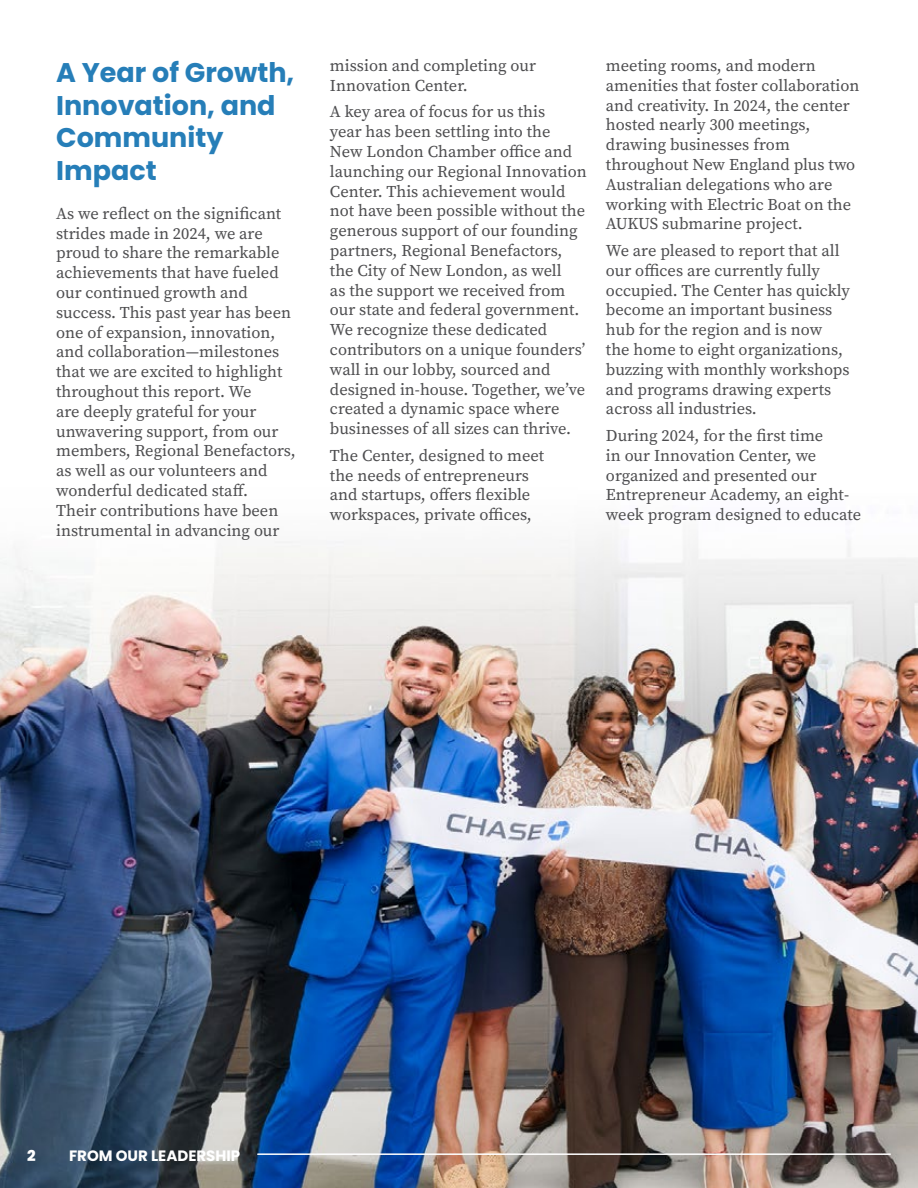
<style>
.page{position:relative;width:918px;height:1188px;background:#fff}
.page>*{position:absolute;margin:0;border:0;box-sizing:border-box;transform-origin:0 0}
.t1{font:700 27px/32.4px "Poppins";color:#267eb8}
.t2{font:16.5px/19.8px "Source Serif Variable";color:#4d4d4f}
.t3{font:700 15px "Poppins";color:#fff}
.t4{font:800 15px "Poppins";color:#fff}
</style>
<div class="page">
<img style="left:0;top:537px;width:918px;height:651px">
<hr style="left:258px;top:1153px;width:632px;height:2px;background:#fff">
<h1 class="t1" style="left:56px;top:57px;width:240px">A Year of Growth,<br>Innovation, and<br>Community<br>Impact</h1>
<p class="t2" style="left:56px;top:203px;width:241px">As we reflect on the significant strides made in 2024, we are proud to share the remarkable achievements that have fueled our continued growth and success. This past year has been one of expansion, innovation, and collaboration—milestones that we are excited to highlight throughout this report. We<br>are deeply grateful for your unwavering support, from our members, Regional Benefactors, as well as our volunteers and wonderful dedicated staff.<br>Their contributions have been instrumental in advancing our</p>
<p class="t2" style="left:330px;top:56px;width:208px">mission and completing our<br>Innovation Center.</p>
<p class="t2" style="left:330px;top:102px;width:258px">A key area of focus for us this<br>year has been settling into the<br>New London Chamber office and launching our Regional Innovation<br>Center. This achievement would not have been possible without the generous support of our founding partners, Regional Benefactors, the City of New London, as well<br>as the support we received from our state and federal government.<br>We recognize these dedicated contributors on a unique founders’ wall in our lobby, sourced and designed in-house. Together, we’ve created a dynamic space where businesses of all sizes can thrive.</p>
<p class="t2" style="left:330px;top:445px;width:216px">The Center, designed to meet the needs of entrepreneurs and startups, offers flexible workspaces, private offices,</p>
<p class="t2" style="left:606px;top:56px;width:255px">meeting rooms, and modern amenities that foster collaboration and creativity. In 2024, the center hosted nearly 300 meetings, drawing businesses from throughout New England plus two<br>Australian delegations who are working with Electric Boat on the<br>AUKUS submarine project.</p>
<p class="t2" style="left:606px;top:241px;width:246px">We are pleased to report that all our offices are currently fully occupied. The Center has quickly become an important business hub for the region and is now the home to eight organizations, buzzing with monthly workshops and programs drawing experts across all industries.</p>
<p class="t2" style="left:606px;top:426px;width:257px">During 2024, for the first time<br>in our Innovation Center, we organized and presented our<br>Entrepreneur Academy, an eight&shy;week program designed to educate</p>
<p class="t4" style="left:27px;top:1147px;width:10px">2</p>
<p class="t3" style="left:69px;top:1147px;width:173px">FROM OUR LEADERSHIP</p>
</div>
